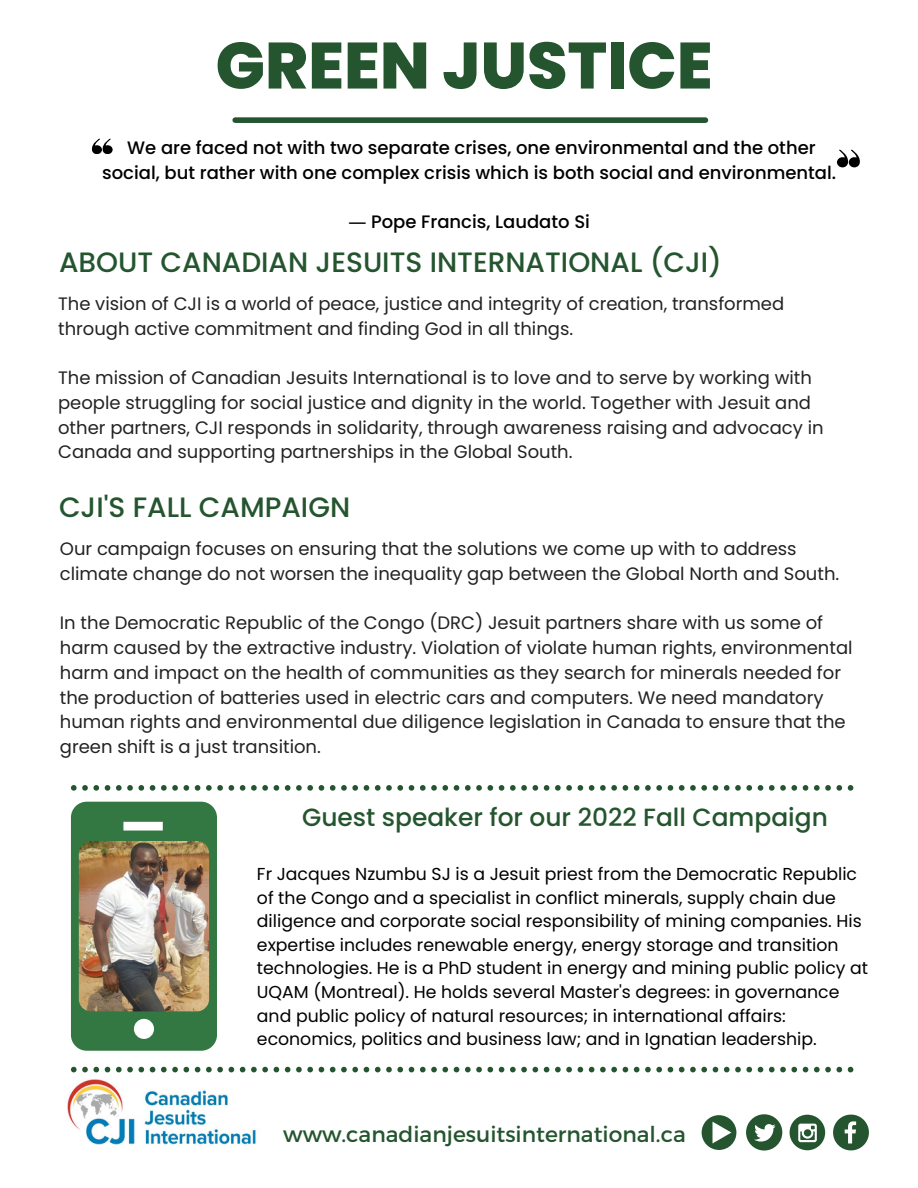
<style>
.page{position:relative;width:918px;height:1188px;background:#fff}
.page>*{position:absolute;margin:0;border:0;box-sizing:border-box;transform-origin:0 0}
.t1{font:800 65.4px "Poppins";color:#24552f}
.t2{font:500 28.05px "Poppins";color:#24552f}
.t3{font:500 24.9px "Poppins";color:#24552f}
.t4{font:21.75px "Montserrat";color:#24552f}
.t5{font:18px/24.8px "Poppins";color:#222}
.t6{font:500 18px/24.8px "Poppins";color:#000;text-align:center}
.t7{font:17.25px/23.7px "Poppins";color:#000}
.s1{font-family:"Noto Sans";font-weight:400}
</style>
<div class="page">
<img style="left:67px;top:1072px;width:189px;height:73px">
<svg style="left:92px;top:139px;width:21px;height:15px"></svg>
<svg style="left:837px;top:150px;width:23px;height:17px"></svg>
<svg style="left:71px;top:785px;width:782px;height:6px"></svg>
<svg style="left:702px;top:1115px;width:34px;height:35px"></svg>
<div style="left:746px;top:1114px;width:36px;height:37px;background:#24552f;border-radius:50%"></div>
<svg style="left:754px;top:1124px;width:22px;height:18px"></svg>
<div style="left:790px;top:1115px;width:35px;height:35px;background:#24552f;border-radius:50%"></div>
<svg style="left:798px;top:1124px;width:19px;height:18px"></svg>
<svg style="left:833px;top:1115px;width:36px;height:35px"></svg>
<img style="left:71px;top:802px;width:146px;height:249px">
<div style="left:235px;top:117px;width:470px;height:6px;background:#24552f"></div>
<svg style="left:71px;top:1067px;width:782px;height:5px"></svg>
<h1 class="t1" style="left:216px;top:20px;width:499px">GREEN JUSTICE</h1>
<p class="t6" style="left:102px;top:136px;width:735px">We are faced not with two separate crises, one environmental and the other social, but rather with one complex crisis which is both social and environmental.</p>
<p class="t6" style="left:348px;top:210px;width:243px"><span class="s1">―</span> Pope Francis, Laudato Si</p>
<h2 class="t2" style="left:59px;top:243px;width:665px">ABOUT CANADIAN JESUITS INTERNATIONAL (CJI)</h2>
<p class="t5" style="left:58px;top:291px;width:728px">The vision of CJI is a world of peace, justice and integrity of creation, transformed through active commitment and finding God in all things.</p>
<p class="t5" style="left:58px;top:365px;width:767px">The mission of Canadian Jesuits International is to love and to serve by working with people struggling for social justice and dignity in the world. Together with Jesuit and other partners, CJI responds in solidarity, through awareness raising and advocacy in Canada and supporting partnerships in the Global South.</p>
<h2 class="t2" style="left:59px;top:488px;width:293px">CJI'S FALL CAMPAIGN</h2>
<p class="t5" style="left:60px;top:536px;width:781px">Our campaign focuses on ensuring that the solutions we come up with to address climate change do not worsen the inequality gap between the Global North and South.</p>
<p class="t5" style="left:60px;top:611px;width:794px">In the Democratic Republic of the Congo (DRC) Jesuit partners share with us some of harm caused by the extractive industry. Violation of violate human rights, environmental harm and impact on the health of communities as they search for minerals needed for the production of batteries used in electric cars and computers. We need mandatory human rights and environmental due diligence legislation in Canada to ensure that the green shift is a just transition.</p>
<h3 class="t3" style="left:302px;top:800px;width:527px">Guest speaker for our 2022 Fall Campaign</h3>
<p class="t7" style="left:257px;top:862px;width:613px">Fr Jacques Nzumbu SJ is a Jesuit priest from the Democratic Republic of the Congo and a specialist in conflict minerals, supply chain due diligence and corporate social responsibility of mining companies. His expertise includes renewable energy, energy storage and transition technologies. He is a PhD student in energy and mining public policy at UQAM (Montreal). He holds several Master's degrees: in governance and public policy of natural resources; in international affairs: economics, politics and business law; and in Ignatian leadership.</p>
<p class="t4" style="left:283px;top:1120px;width:404px">www.canadianjesuitsinternational.ca</p>
</div>
